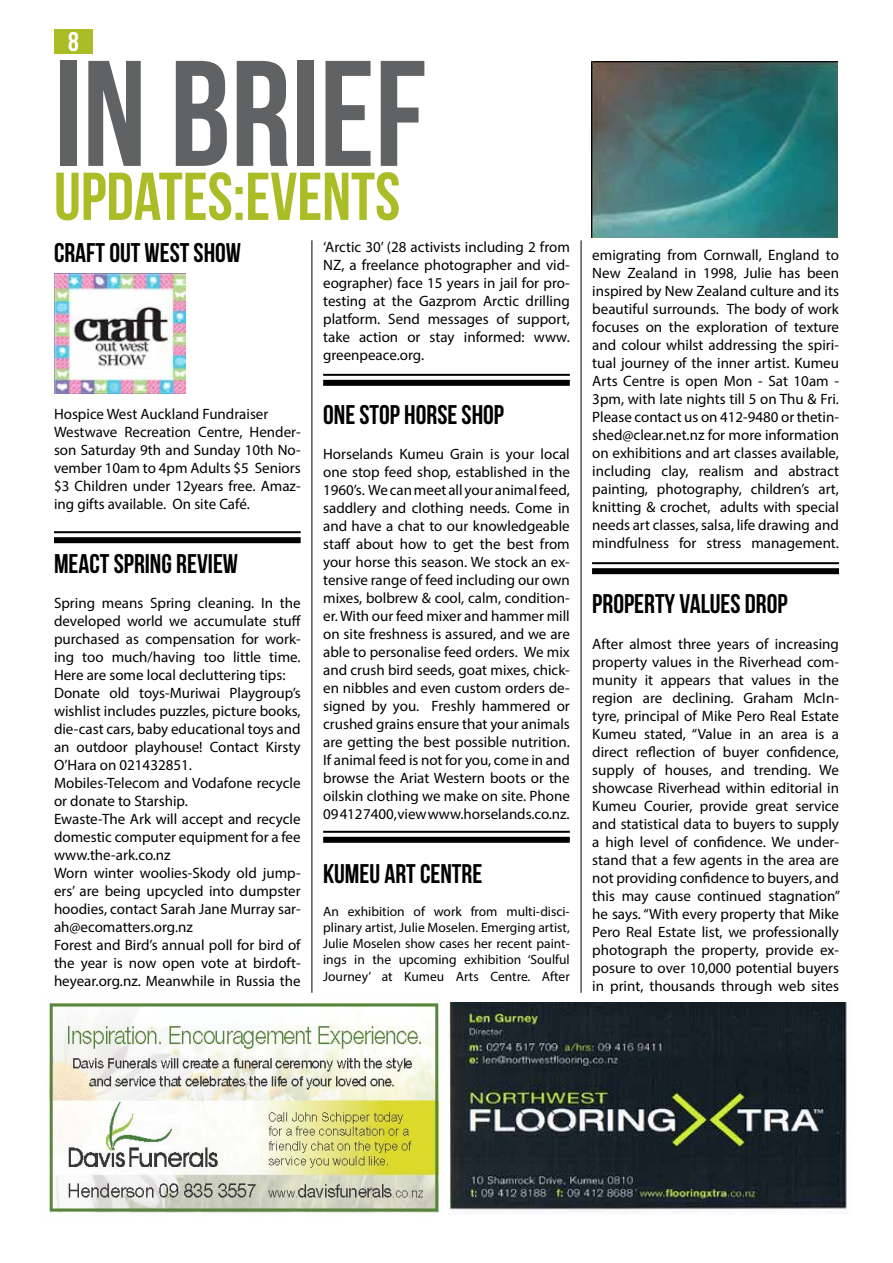
<style>
.page{position:relative;width:893px;height:1263px;background:#fff}
.page>*{position:absolute;margin:0;border:0;box-sizing:border-box;transform-origin:0 0}
.t1{font:150px "Bebas Neue";color:#616264}
.t2{font:67.5px "Bebas Neue";color:#abbd26}
.t3{font:27px "Bebas Neue";color:#000}
.t4{font:27px "Bebas Neue";color:#fff}
.t5{font:15px/18px "Myriad Pro";color:#000;text-align:justify}
.t6{font:13.5px/16.2px "Myriad Pro";color:#000;text-align:justify}
</style>
<div class="page">
<img style="left:48px;top:1002px;width:393px;height:211px">
<img style="left:448px;top:1003px;width:402px;height:212px">
<hr style="left:323px;top:374px;width:247px;height:2px;background:#000">
<div style="left:323px;top:380px;width:247px;height:6px;background:#000"></div>
<hr style="left:54px;top:531px;width:247px;height:2px;background:#000">
<div style="left:54px;top:537px;width:247px;height:6px;background:#000"></div>
<hr style="left:323px;top:831px;width:247px;height:2px;background:#000">
<div style="left:323px;top:837px;width:247px;height:6px;background:#000"></div>
<hr style="left:592px;top:562px;width:247px;height:2px;background:#000">
<div style="left:592px;top:568px;width:247px;height:6px;background:#000"></div>
<hr style="left:312px;top:240px;width:1px;height:753px;background:#000">
<hr style="left:581px;top:240px;width:1px;height:753px;background:#000">
<div style="left:54px;top:30px;width:39px;height:24px;background:#abbd26"></div>
<img style="left:54px;top:274px;width:132px;height:120px">
<img style="left:592px;top:62px;width:245px;height:175px">
<h3 class="t4" style="left:68px;top:27px;width:12px">8</h3>
<h1 class="t1" style="left:54px;top:32px;width:374px">IN BRIEF</h1>
<h2 class="t2" style="left:54px;top:160px;width:348px">UPDATES:EVENTS</h2>
<h3 class="t3" style="left:54px;top:238px;width:189px">CRAFT OUT WEST SHOW</h3>
<p class="t5" style="left:323px;top:237px;width:248px">‘Arctic 30’ (28 activists including 2 from NZ, a freelance photographer and vid&shy;eographer) face 15 years in jail for pro&shy;testing at the Gazprom Arctic drilling platform. Send messages of support, take action or stay informed: www. greenpeace.org.</p>
<p class="t5" style="left:54px;top:404px;width:248px;text-align:left">Hospice West Auckland Fundraiser Westwave Recreation Centre, Hender&shy;son Saturday 9th and Sunday 10th No&shy;vember 10am to 4pm Adults $5 Seniors $3 Children under 12years free. Amaz&shy;ing gifts available. On site Café.</p>
<h3 class="t3" style="left:54px;top:549px;width:186px">MEACT SPRING REVIEW</h3>
<p class="t5" style="left:54px;top:593px;width:249px;text-align:left">Spring means Spring cleaning. In the developed world we accumulate stuff purchased as compensation for work&shy;ing too much/having too little time.<br>Here are some local decluttering tips:<br>Donate old toys-Muriwai Playgroup’s wishlist includes puzzles, picture books, die-cast cars, baby educational toys and an outdoor playhouse! Contact Kirsty O’Hara on 021432851.<br>Mobiles-Telecom and Vodafone recycle or donate to Starship.<br>Ewaste-The Ark will accept and recycle domestic computer equipment for a fee www.the-ark.co.nz<br>Worn winter woolies-Skody old jump&shy;ers’ are being upcycled into dumpster hoodies, contact Sarah Jane Murray sar&shy;ah@ecomatters.org.nz<br>Forest and Bird’s annual poll for bird of the year is now open vote at birdoft&shy;heyear.org.nz. Meanwhile in Russia the</p>
<h3 class="t3" style="left:323px;top:400px;width:182px">ONE STOP HORSE SHOP</h3>
<p class="t5" style="left:323px;top:444px;width:248px">Horselands Kumeu Grain is your local one stop feed shop, established in the 1960’s. We can meet all your animal feed, saddlery and clothing needs. Come in and have a chat to our knowledgeable staff about how to get the best from your horse this season. We stock an ex&shy;tensive range of feed including our own mixes, bolbrew &amp; cool, calm, condition&shy;er. With our feed mixer and hammer mill on site freshness is assured, and we are able to personalise feed orders. We mix and crush bird seeds, goat mixes, chick&shy;en nibbles and even custom orders de&shy;signed by you. Freshly hammered or crushed grains ensure that your animals are getting the best possible nutrition.<br>If animal feed is not for you, come in and browse the Ariat Western boots or the oilskin clothing we make on site. Phone 09 412 7400, view www.horselands.co.nz.</p>
<h3 class="t3" style="left:323px;top:859px;width:161px">KUMEU ART CENTRE</h3>
<p class="t6" style="left:323px;top:903px;width:248px">An exhibition of work from multi-disci&shy;plinary artist, Julie Moselen. Emerging artist, Julie Moselen show cases her recent paint&shy;ings in the upcoming exhibition ‘Soulful Journey’ at Kumeu Arts Centre. After</p>
<p class="t5" style="left:592px;top:246px;width:248px">emigrating from Cornwall, England to New Zealand in 1998, Julie has been inspired by New Zealand culture and its beautiful surrounds. The body of work focuses on the exploration of texture and colour whilst addressing the spiri&shy;tual journey of the inner artist. Kumeu Arts Centre is open Mon - Sat 10am - 3pm, with late nights till 5 on Thu &amp; Fri.<br>Please contact us on 412-9480 or thetin&shy;shed@clear.net.nz for more information on exhibitions and art classes available, including clay, realism and abstract painting, photography, children’s art, knitting &amp; crochet, adults with special needs art classes, salsa, life drawing and mindfulness for stress management.</p>
<h3 class="t3" style="left:592px;top:589px;width:197px">PROPERTY VALUES DROP</h3>
<p class="t5" style="left:592px;top:635px;width:249px">After almost three years of increasing property values in the Riverhead com&shy;munity it appears that values in the region are declining. Graham McIn&shy;tyre, principal of Mike Pero Real Estate Kumeu stated, “Value in an area is a direct reflection of buyer confidence, supply of houses, and trending. We showcase Riverhead within editorial in Kumeu Courier, provide great service and statistical data to buyers to supply a high level of confidence. We under&shy;stand that a few agents in the area are not providing confidence to buyers, and this may cause continued stagnation” he says. “With every property that Mike Pero Real Estate list, we professionally photograph the property, provide ex&shy;posure to over 10,000 potential buyers in print, thousands through web sites</p>
</div>
